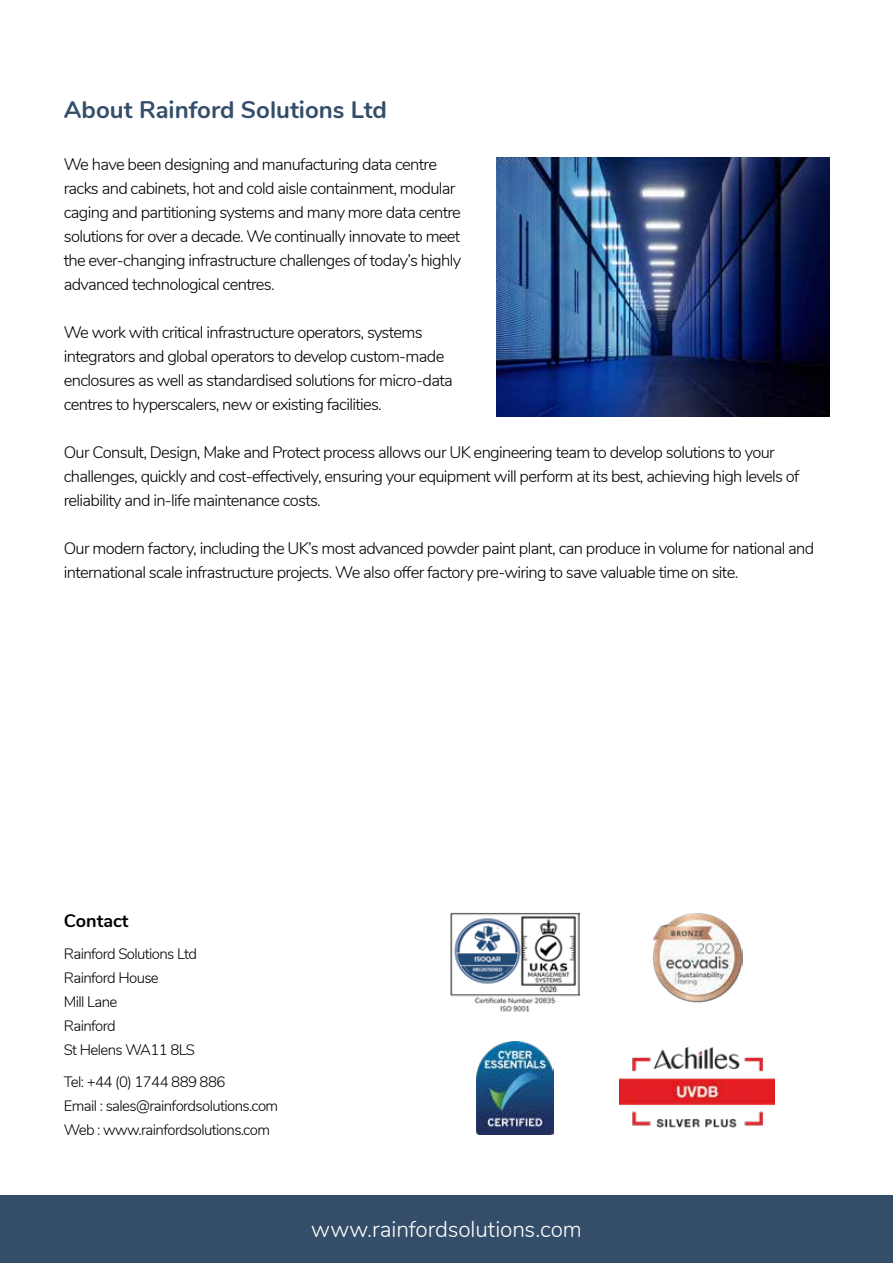
<style>
.page{position:relative;width:893px;height:1263px;background:#fff}
.page>*{position:absolute;margin:0;border:0;box-sizing:border-box;transform-origin:0 0}
.t1{font:700 24px "Nunito";color:#344e69}
.t2{font:300 22.5px "Nunito";letter-spacing:-.005em;color:#fff}
.t3{font:700 18px "Nunito";color:#000}
.t4{font:300 16.5px/24px "Nunito";letter-spacing:-.04em;color:#000}
.t5{font:300 15px/24px "Nunito";letter-spacing:-.04em;color:#000}
</style>
<div class="page">
<div style="left:0;top:1195px;width:893px;height:68px;background:#344e69"></div>
<img style="left:497px;top:157px;width:332px;height:260px">
<img style="left:451px;top:912px;width:128px;height:100px">
<img style="left:477px;top:1042px;width:77px;height:92px">
<img style="left:652px;top:913px;width:90px;height:89px">
<img style="left:620px;top:1048px;width:154px;height:80px">
<h1 class="t1" style="left:64px;top:92px;width:325px">About Rainford Solutions Ltd</h1>
<p class="t4" style="left:64px;top:151px;width:399px">We have been designing and manufacturing data centre racks and cabinets, hot and cold aisle containment, modular caging and partitioning systems and many more data centre solutions for over a decade. We continually innovate to meet the ever-changing infrastructure challenges of today’s highly advanced technological centres.</p>
<p class="t4" style="left:64px;top:319px;width:390px">We work with critical infrastructure operators, systems integrators and global operators to develop custom-made enclosures as well as standardised solutions for micro-data centres to hyperscalers, new or existing facilities.</p>
<p class="t4" style="left:64px;top:439px;width:737px">Our Consult, Design, Make and Protect process allows our UK engineering team to develop solutions to your challenges, quickly and cost-effectively, ensuring your equipment will perform at its best, achieving high levels of reliability and in-life maintenance costs.</p>
<p class="t4" style="left:64px;top:535px;width:752px">Our modern factory, including the UK’s most advanced powder paint plant, can produce in volume for national and international scale infrastructure projects. We also offer factory pre-wiring to save valuable time on site.</p>
<p class="t3" style="left:64px;top:907px;width:66px">Contact</p>
<p class="t5" style="left:64px;top:941px;width:135px">Rainford Solutions Ltd<br>Rainford House<br>Mill Lane<br>Rainford<br>St Helens WA11 8LS</p>
<p class="t5" style="left:64px;top:1069px;width:216px">Tel: +44 (0) 1744 889 886<br>Email : sales@rainfordsolutions.com<br>Web : www.rainfordsolutions.com</p>
<h2 class="t2" style="left:311px;top:1212px;width:272px">www.rainfordsolutions.com</h2>
</div>
